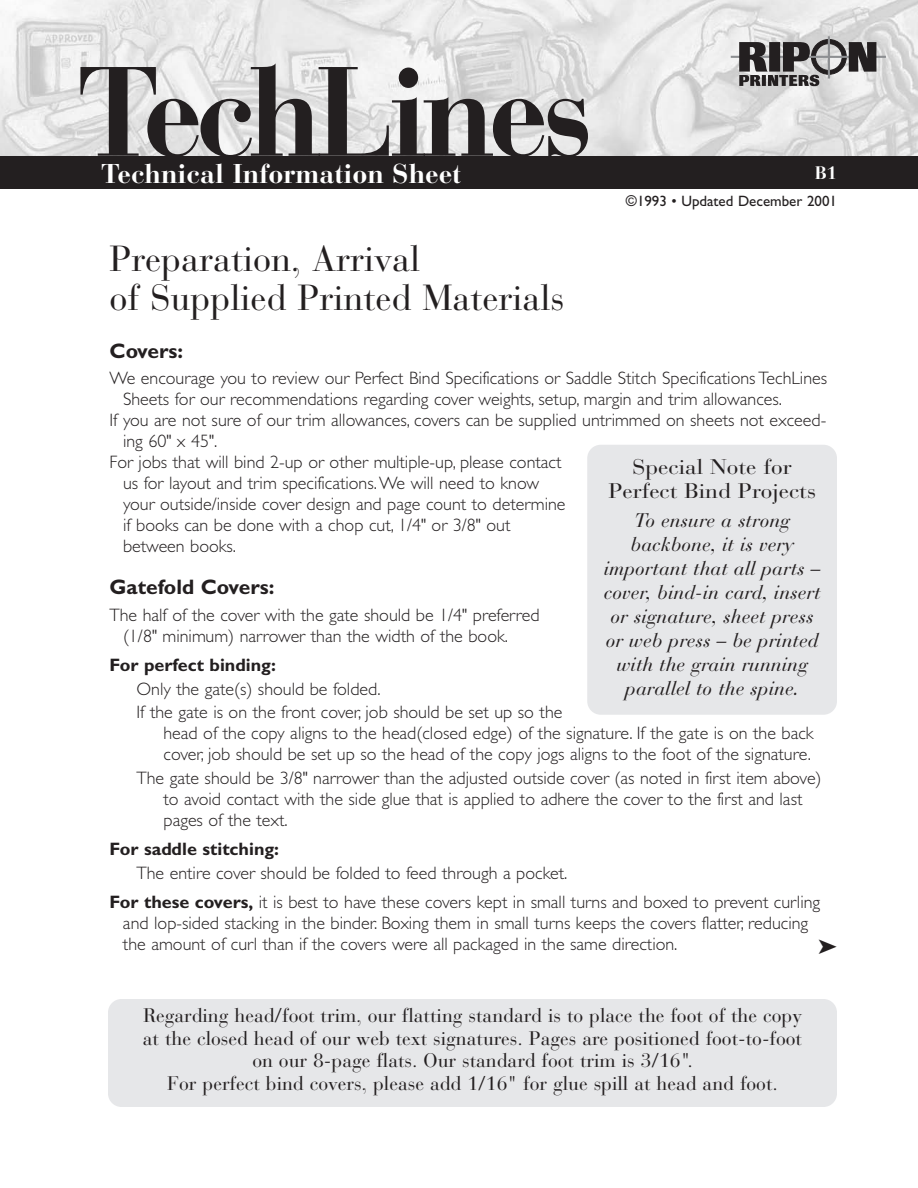
<style>
.page{position:relative;width:918px;height:1188px;background:#fff}
.page>*{position:absolute;margin:0;border:0;box-sizing:border-box;transform-origin:0 0}
.t1{font:700 126px "Bauer Bodoni";letter-spacing:-.055em;color:#231f20;scale:.95 1}
.t2{font:36px/39px "Bauer Bodoni";color:#231f20}
.t3{font:700 27px "Bauer Bodoni";color:#fff}
.t4{font:21px/24px "Bauer Bodoni";color:#231f20;text-align:center;scale:1.1 1}
.t5{font:700 21px "Gill Sans";color:#231f20}
.t6{font:19.5px/22.5px "Bauer Bodoni";color:#231f20;text-align:center}
.t7{font:italic 19.5px/24px "Bauer Bodoni";color:#231f20;text-align:center}
.t8{font:300 18px/21px "Gill Sans";color:#231f20}
.t9{font:700 18px "Gill Sans";color:#231f20}
.t10{font:700 18px "Bauer Bodoni";color:#fff}
.t11{font:15px "Gill Sans";color:#231f20}
.s1{font-weight:700}
</style>
<div class="page">
<div style="left:587px;top:445px;width:250px;height:270px;background:#e6e7e9;border-radius:13px"></div>
<div style="left:108px;top:999px;width:729px;height:108px;background:#e6e7e9;border-radius:14px"></div>
<div style="left:0;top:146px;width:918px;height:43px;background:#231f20"></div>
<img style="left:0;top:0;width:918px;height:155px">
<svg style="left:731px;top:36px;width:155px;height:50px;background:#8b898a"></svg>
<h1 class="t1" style="left:78px;top:67px;width:545px">TechLines</h1>
<h3 class="t3" style="left:102px;top:164px;width:361px">Technical Information Sheet</h3>
<p class="t10" style="left:815px;top:166px;width:24px">B1</p>
<p class="t11" style="left:626px;top:195px;width:213px">©1993 • Updated December 2001</p>
<h2 class="t2" style="left:110px;top:244px;width:456px">Preparation, Arrival<br>of Supplied Printed Materials</h2>
<p class="t5" style="left:110px;top:343px;width:75px">Covers:</p>
<p class="t8" style="left:110px;top:369px;width:719px">We encourage you to review our Perfect Bind Specifications or Saddle Stitch Specifications TechLines</p>
<p class="t8" style="left:123px;top:390px;width:661px">Sheets for our recommendations regarding cover weights, setup, margin and trim allowances.</p>
<p class="t8" style="left:110px;top:411px;width:718px">If you are not sure of our trim allowances, covers can be supplied untrimmed on sheets not exceed-</p>
<p class="t8" style="left:123px;top:432px;width:96px">ing 60" x 45".</p>
<p class="t8" style="left:110px;top:453px;width:454px">For jobs that will bind 2-up or other multiple-up, please contact</p>
<p class="t8" style="left:123px;top:474px;width:418px">us for layout and trim specifications.We will need to know</p>
<p class="t8" style="left:123px;top:495px;width:444px">your outside/inside cover design and page count to determine</p>
<p class="t8" style="left:123px;top:516px;width:389px">if books can be done with a chop cut, 1/4" or 3/8" out</p>
<p class="t8" style="left:123px;top:537px;width:115px">between books.</p>
<p class="t5" style="left:110px;top:579px;width:167px">Gatefold Covers:</p>
<p class="t8" style="left:123px;top:606px;width:418px;text-indent:-14px">The half of the cover with the gate should be 1/4" preferred (1/8" minimum) narrower than the width of the book.</p>
<p class="t9" style="left:110px;top:658px;width:168px">For perfect binding:</p>
<p class="t8" style="left:136px;top:678px;width:427px;line-height:23.7px">Only the gate(s) should be folded.<br>If the gate is on the front cover, job should be set up so the</p>
<p class="t8" style="left:163px;top:724px;width:652px">head of the copy aligns to the head(closed edge) of the signature. If the gate is on the back cover, job should be set up so the head of the copy jogs aligns to the foot of the signature.</p>
<p class="t8" style="left:163px;top:769px;width:660px;text-indent:-27px">The gate should be 3/8" narrower than the adjusted outside cover (as noted in first item above) to avoid contact with the side glue that is applied to adhere the cover to the first and last pages of the text.</p>
<p class="t9" style="left:110px;top:842px;width:171px">For saddle stitching:</p>
<p class="t8" style="left:110px;top:860px;width:712px;line-height:29.1px;text-indent:27px">The entire cover should be folded to feed through a pocket.<br><span class="s1">For these covers,</span> it is best to have these covers kept in small turns and boxed to prevent curling</p>
<p class="t8" style="left:123px;top:914px;width:687px">and lop-sided stacking in the binder. Boxing them in small turns keeps the covers flatter, reducing the amount of curl than if the covers were all packaged in the same direction.</p>
<p class="t4" style="left:608px;top:457px;width:190px">Special Note for<br>Perfect Bind Projects</p>
<p class="t7" style="left:604px;top:511px;width:218px">To ensure a strong backbone, it is very important that all parts – cover, bind-in card, insert or signature, sheet press or web press – be printed with the grain running parallel to the spine.</p>
<p class="t6" style="left:143px;top:1007px;width:661px">Regarding head/foot trim, our flatting standard is to place the foot of the copy at the closed head of our web text signatures. Pages are positioned foot-to-foot on our 8-page flats. Our standard foot trim is 3/16".<br>For perfect bind covers, please add 1/16" for glue spill at head and foot.</p>
</div>
